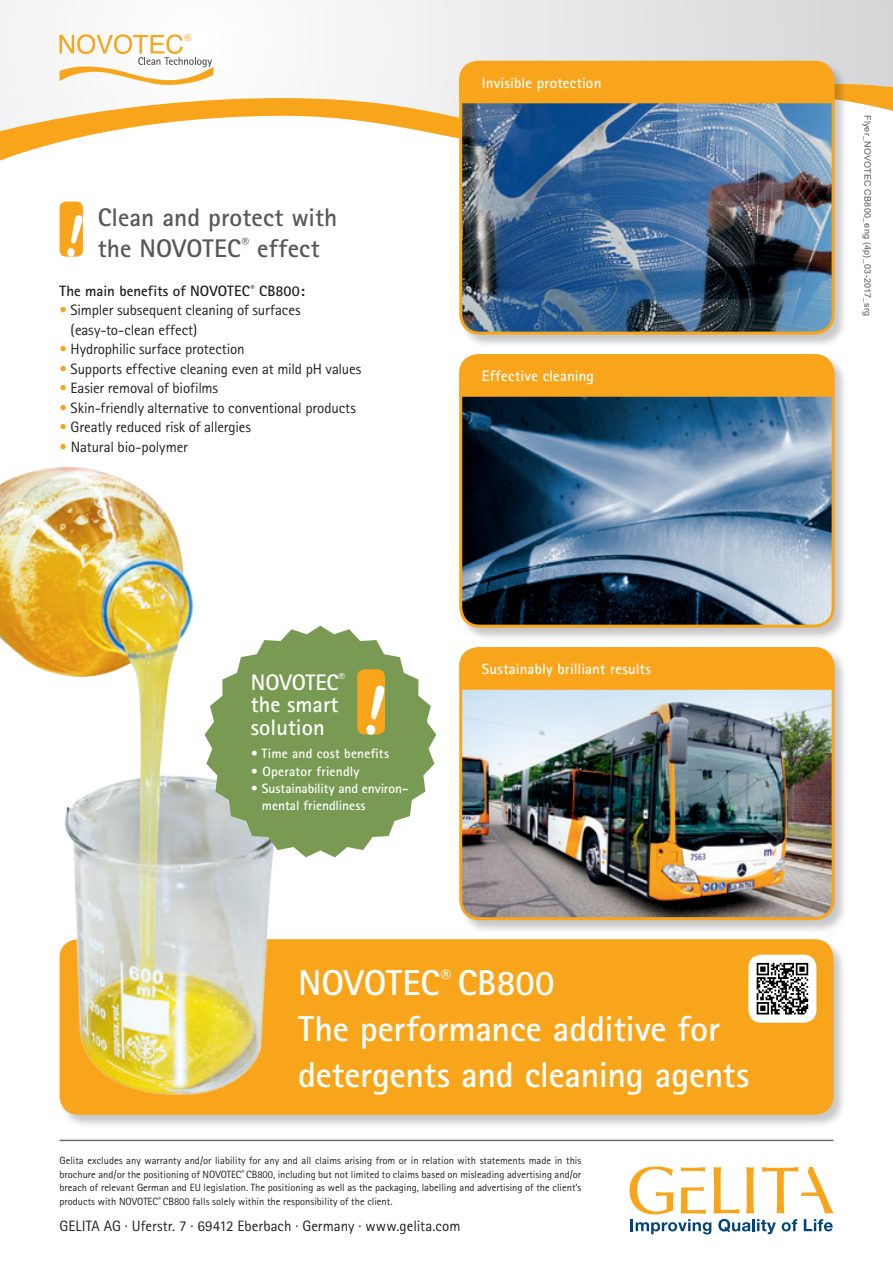
<style>
.page{position:relative;width:893px;height:1263px;background:#fff}
.page>*{position:absolute;margin:0;border:0;box-sizing:border-box;transform-origin:0 0}
.t1{font:700 36px/45.8px "Rotis Sans Serif";letter-spacing:-.005em;color:#fff}
.t2{font:700 25.5px/30.6px "Rotis Sans Serif";letter-spacing:.005em;color:#57585a}
.t3{font:700 22.5px/22.5px "Rotis Sans Serif";color:#fff}
.t4{font:15px/19.5px "Rotis Sans Serif";letter-spacing:-.01em;color:#231f20}
.t5{font:700 15px "Rotis Sans Serif";letter-spacing:.01em;color:#fff}
.t6{font:700 15px "Rotis Sans Serif";letter-spacing:.005em;color:#231f20}
.t7{font:700 13.5px/17.2px "Rotis Sans Serif";letter-spacing:.005em;color:#fff}
.t8{font:10.5px/13.5px "Rotis Sans Serif";color:#231f20;text-align:justify}
.t9{font:9px "Arial";letter-spacing:.03em;color:#57585a}
.s1{color:#f9a51b}
</style>
<div class="page">
<div style="left:59px;top:938px;width:788px;height:190px;background:#231f20;opacity:.25"></div>
<div style="left:60px;top:939px;width:773px;height:176px;background:#f9a51b;border-radius:19px"></div>
<div style="left:459px;top:353px;width:389px;height:288px;background:#231f20;opacity:.25"></div>
<img style="left:461px;top:397px;width:372px;height:229px">
<div style="left:459px;top:354px;width:376px;height:274px;border:3px solid #f9a51b;border-radius:19px"></div>
<div style="left:459px;top:646px;width:389px;height:287px;background:#231f20;opacity:.25"></div>
<img style="left:461px;top:690px;width:372px;height:229px">
<div style="left:459px;top:647px;width:376px;height:273px;border:3px solid #f9a51b;border-radius:19px"></div>
<img style="left:0;top:466px;width:366px;height:676px">
<div style="left:748px;top:955px;width:68px;height:68px;background:#fff;border-radius:13px"></div>
<svg style="left:756px;top:962px;width:53px;height:53px"></svg>
<svg style="left:757px;top:963px;width:51px;height:51px"></svg>
<div style="left:60px;top:202px;width:23px;height:55px;background:#f9a51b;border-radius:6px"></div>
<svg style="left:66px;top:215px;width:17px;height:42px"></svg>
<svg style="left:0;top:0;width:893px;height:84px"></svg>
<svg style="left:0;top:84px;width:893px;height:77px"></svg>
<svg style="left:60px;top:34px;width:153px;height:51px"></svg>
<hr style="left:60px;top:1140px;width:773px;height:1px;background:#6c6d70">
<svg style="left:630px;top:1166px;width:204px;height:68px"></svg>
<div style="left:459px;top:354px;width:374px;height:43px;background:#f9a51b"></div>
<div style="left:459px;top:647px;width:374px;height:43px;background:#f9a51b"></div>
<svg style="left:205px;top:626px;width:231px;height:231px;fill:#799a53"></svg>
<div style="left:357px;top:669px;width:28px;height:65px;background:#f9a51b;border-radius:7px"></div>
<svg style="left:365px;top:685px;width:20px;height:51px"></svg>
<div style="left:459px;top:60px;width:389px;height:288px;background:#231f20;opacity:.25"></div>
<img style="left:461px;top:103px;width:372px;height:230px">
<div style="left:459px;top:61px;width:376px;height:274px;border:3px solid #f9a51b;border-radius:19px"></div>
<div style="left:459px;top:61px;width:374px;height:42px;background:#f9a51b"></div>
<h2 class="t2" style="left:98px;top:202px;width:241px">Clean and protect with the NOVOTEC<sup>®</sup> effect</h2>
<h3 class="t6" style="left:60px;top:281px;width:247px">The main benefits of NOVOTEC<sup>®</sup> CB800:</h3>
<h3 class="t4" style="left:71px;top:300px;width:232px;text-indent:-11px"><span class="s1">•</span> Simpler subsequent cleaning of surfaces (easy-to-clean effect)</h3>
<h3 class="t4" style="left:60px;top:339px;width:187px"><span class="s1">•</span> Hydrophilic surface protection</h3>
<h3 class="t4" style="left:60px;top:359px;width:303px"><span class="s1">•</span> Supports effective cleaning even at mild pH values</h3>
<h3 class="t4" style="left:60px;top:378px;width:160px"><span class="s1">•</span> Easier removal of biofilms</h3>
<h3 class="t4" style="left:60px;top:398px;width:298px"><span class="s1">•</span> Skin-friendly alternative to conventional products</h3>
<h3 class="t4" style="left:60px;top:417px;width:193px"><span class="s1">•</span> Greatly reduced risk of allergies</h3>
<h3 class="t4" style="left:60px;top:437px;width:130px"><span class="s1">•</span> Natural bio-polymer</h3>
<h3 class="t5" style="left:482px;top:74px;width:121px">Invisible protection</h3>
<h3 class="t5" style="left:482px;top:367px;width:114px">Effective cleaning</h3>
<h3 class="t3" style="left:251px;top:670px;width:96px">NOVOTEC<sup>® </sup>the smart solution</h3>
<p class="t7" style="left:251px;top:745px;width:140px">• Time and cost benefits</p>
<p class="t7" style="left:251px;top:762px;width:110px">• Operator friendly</p>
<p class="t7" style="left:262px;top:779px;width:148px;text-indent:-11px">• Sustainability and environ&shy;mental friendliness</p>
<h3 class="t5" style="left:482px;top:660px;width:170px">Sustainably brilliant results</h3>
<h1 class="t1" style="left:298px;top:960px;width:453px">NOVOTEC<sup>®</sup> CB800<br>The performance additive for detergents and cleaning agents</h1>
<p class="t8" style="left:60px;top:1154px;width:523px">Gelita excludes any warranty and/or liability for any and all claims arising from or in relation with statements made in this brochure and/or the positioning of NOVOTEC<sup>®</sup> CB800, including but not limited to claims based on misleading advertising and/or breach of relevant German and EU legislation. The positioning as well as the packaging, labelling and advertising of the client’s products with NOVOTEC<sup>®</sup> CB800 falls solely within the responsibility of the client.</p>
<h3 class="t4" style="left:60px;top:1216px;width:402px">GELITA AG · Uferstr. 7 · 69412 Eberbach · Germany · www.gelita.com</h3>
<p class="t9" style="left:873px;top:115px;width:202px;rotate:90deg">Flyer_NOVOTEC CB800_eng (4p)_03-2017_srg</p>
</div>
